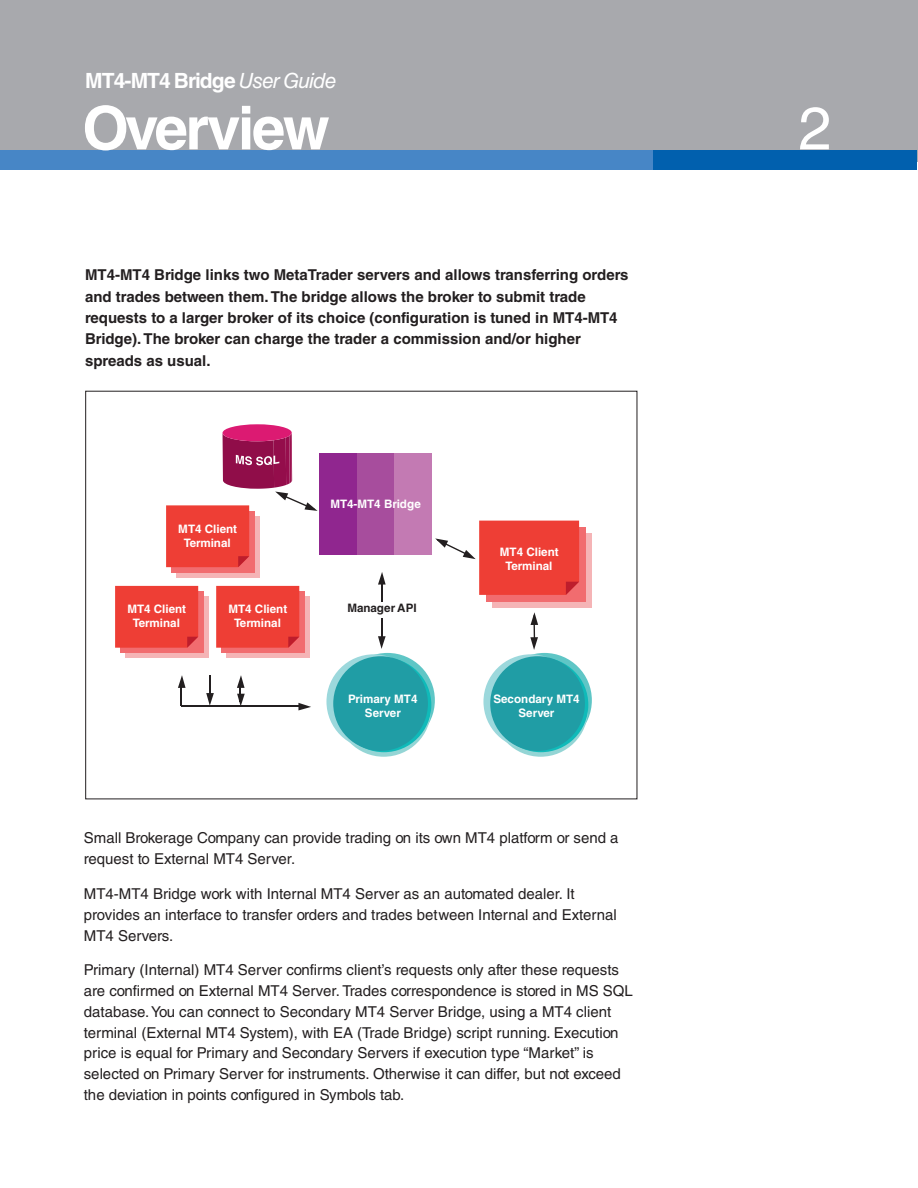
<style>
.page{position:relative;width:918px;height:1188px;background:#fff}
.page>*{position:absolute;margin:0;border:0;box-sizing:border-box;transform-origin:0 0}
.t1{font:700 60px "Helvetica LT Std";letter-spacing:-.04em;color:#fff}
.t2{font:60px "Helvetica LT Std";color:#fff}
.t3{font:700 21px "Helvetica LT Std";letter-spacing:-.04em;color:#fff}
.t4{font:15px/20.9px "Helvetica LT Std";color:#231f20}
.t5{font:700 15px/21.5px "Helvetica LT Std";color:#231f20}
.t6{font:700 11.7px/14px "Helvetica LT Std";color:#fff;text-align:center}
.t7{font:700 11.7px "Helvetica LT Std";color:#231f20}
.s1{font-weight:400;font-style:italic}
</style>
<div class="page">
<div style="left:0;top:0;width:918px;height:161px;background:#a8a9ad"></div>
<div style="left:653px;top:161px;width:264px;height:9px;background:#0160ae"></div>
<div style="left:0;top:161px;width:653px;height:9px;background:#4786c6"></div>
<div style="left:319px;top:454px;width:38px;height:101px;background:#90268f"></div>
<div style="left:357px;top:454px;width:37px;height:101px;background:#a74d9d"></div>
<div style="left:394px;top:454px;width:38px;height:101px;background:#c37ab3"></div>
<svg style="left:340px;top:653px;width:95px;height:95px"></svg>
<svg style="left:336px;top:662px;width:95px;height:95px"></svg>
<svg style="left:326px;top:654px;width:95px;height:95px"></svg>
<div style="left:337px;top:658px;width:94px;height:94px;background:#10bab9;border-radius:50%"></div>
<div style="left:333px;top:656px;width:95px;height:95px;background:#209da5;border-radius:50%"></div>
<svg style="left:497px;top:653px;width:95px;height:95px"></svg>
<svg style="left:493px;top:662px;width:95px;height:95px"></svg>
<svg style="left:483px;top:654px;width:95px;height:95px"></svg>
<div style="left:494px;top:658px;width:94px;height:94px;background:#10bab9;border-radius:50%"></div>
<div style="left:490px;top:656px;width:95px;height:95px;background:#209da5;border-radius:50%"></div>
<div style="left:223px;top:424px;width:69px;height:17px;background:#dc1a72;border-radius:50%"></div>
<div style="left:227px;top:597px;width:83px;height:61px;background:#f5b4b6"></div>
<div style="left:222px;top:591px;width:83px;height:62px;background:#f16c6f"></div>
<div style="left:216px;top:586px;width:83px;height:62px;background:#ee3e35"></div>
<div style="left:126px;top:597px;width:83px;height:61px;background:#f5b4b6"></div>
<div style="left:121px;top:591px;width:83px;height:62px;background:#f16c6f"></div>
<div style="left:115px;top:586px;width:83px;height:62px;background:#ee3e35"></div>
<div style="left:177px;top:516px;width:83px;height:62px;background:#f5b4b6"></div>
<div style="left:172px;top:511px;width:83px;height:62px;background:#f16c6f"></div>
<div style="left:492px;top:533px;width:100px;height:75px;background:#f5b4b6"></div>
<div style="left:486px;top:527px;width:100px;height:75px;background:#f16c6f"></div>
<svg style="left:378px;top:572px;width:8px;height:30px"></svg>
<svg style="left:178px;top:675px;width:8px;height:31px"></svg>
<svg style="left:378px;top:636px;width:8px;height:13px"></svg>
<hr style="left:381px;top:618px;width:2px;height:23px;background:#231f20">
<svg style="left:237px;top:675px;width:8px;height:31px"></svg>
<svg style="left:206px;top:675px;width:8px;height:31px"></svg>
<svg style="left:298px;top:703px;width:13px;height:7px"></svg>
<hr style="left:181px;top:706px;width:122px;height:1px;background:#231f20">
<svg style="left:435px;top:521px;width:144px;height:74px"></svg>
<svg style="left:530px;top:637px;width:8px;height:13px"></svg>
<svg style="left:531px;top:612px;width:7px;height:13px"></svg>
<hr style="left:533px;top:615px;width:2px;height:27px;background:#231f20">
<svg style="left:166px;top:433px;width:152px;height:134px"></svg>
<div style="left:653px;top:150px;width:264px;height:19px;background:#0160ae"></div>
<div style="left:0;top:150px;width:653px;height:19px;background:#4786c6"></div>
<h2 class="t3" style="left:85px;top:73px;width:253px">MT4-MT4 Bridge <span class="s1">User Guide</span></h2>
<h1 class="t1" style="left:82px;top:106px;width:249px">Overview</h1>
<h1 class="t2" style="left:798px;top:106px;width:35px">2</h1>
<p class="t5" style="left:85px;top:266px;width:545px">MT4-MT4 Bridge links two MetaTrader servers and allows transferring orders and trades between them. The bridge allows the broker to submit trade requests to a larger broker of its choice (configuration is tuned in MT4-MT4<br>Bridge). The broker can charge the trader a commission and/or higher spreads as usual.</p>
<p class="t6" style="left:178px;top:523px;width:60px">MT4 Client<br>Terminal</p>
<p class="t6" style="left:127px;top:604px;width:60px">MT4 Client<br>Terminal</p>
<p class="t6" style="left:228px;top:604px;width:60px">MT4 Client<br>Terminal</p>
<p class="t6" style="left:330px;top:499px;width:92px">MT4-MT4 Bridge</p>
<p class="t7" style="left:347px;top:604px;width:71px">Manager API</p>
<p class="t6" style="left:500px;top:547px;width:60px">MT4 Client<br>Terminal</p>
<p class="t6" style="left:348px;top:693px;width:71px">Primary MT4<br>Server</p>
<p class="t6" style="left:493px;top:693px;width:88px">Secondary MT4<br>Server</p>
<p class="t4" style="left:84px;top:830px;width:536px">Small Brokerage Company can provide trading on its own MT4 platform or send a request to External MT4 Server.</p>
<p class="t4" style="left:84px;top:885px;width:534px">MT4-MT4 Bridge work with Internal MT4 Server as an automated dealer. It provides an interface to transfer orders and trades between Internal and External<br>MT4 Servers.</p>
<p class="t4" style="left:84px;top:962px;width:551px">Primary (Internal) MT4 Server confirms client’s requests only after these requests are confirmed on External MT4 Server. Trades correspondence is stored in MS SQL database. You can connect to Secondary MT4 Server Bridge, using a MT4 client terminal (External MT4 System), with EA (Trade Bridge) script running. Execution price is equal for Primary and Secondary Servers if execution type “Market” is selected on Primary Server for instruments. Otherwise it can differ, but not exceed the deviation in points configured in Symbols tab.</p>
</div>
